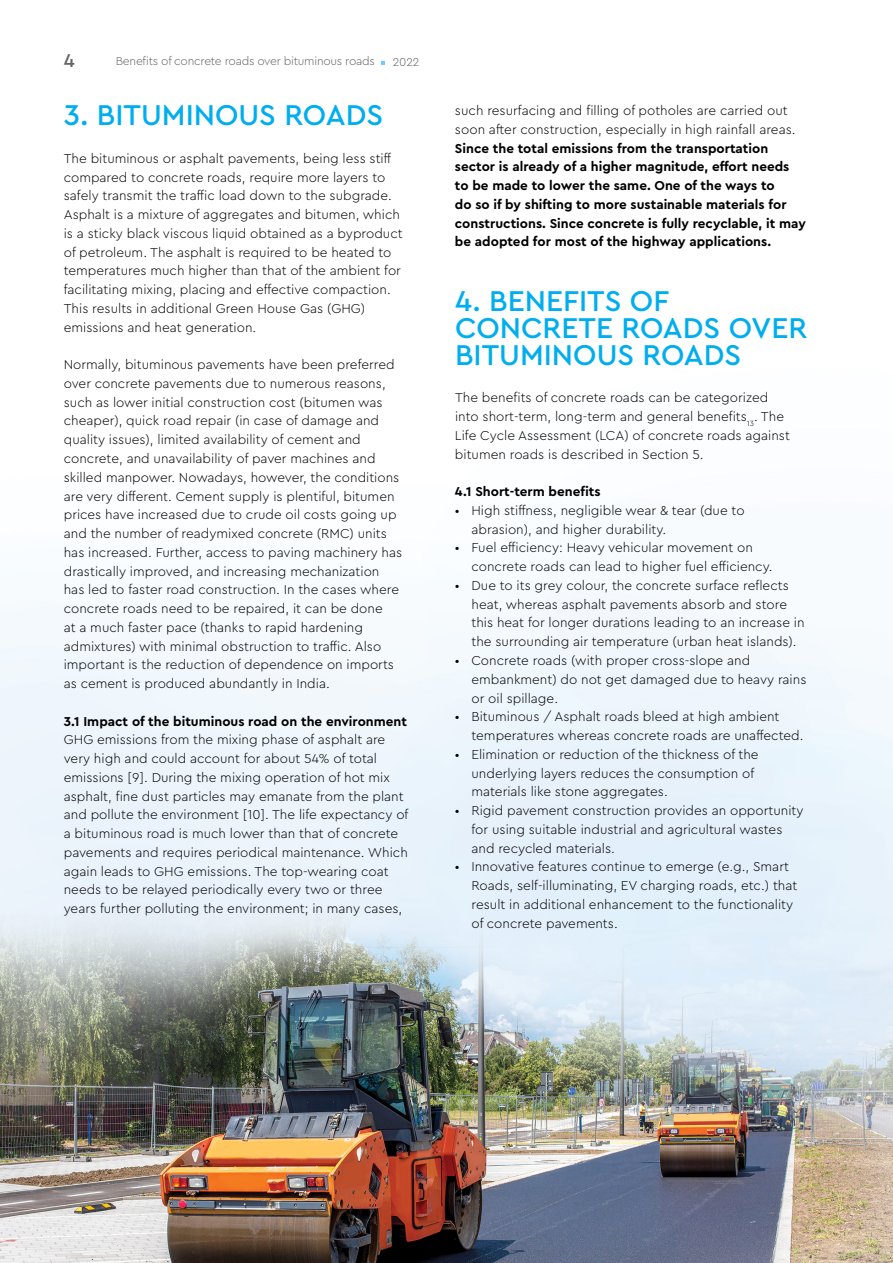
<style>
.page{position:relative;width:893px;height:1263px;background:#fff}
.page>*{position:absolute;margin:0;border:0;box-sizing:border-box;transform-origin:0 0}
.t1{font:500 30px/27px "Cera Pro";color:#00aeef}
.t2{font:500 19.5px "Cera Pro";color:#636466}
.t3{font:300 13.5px/18.8px "Cera Pro";color:#000}
.t4{font:700 13.5px/18.8px "Cera Pro";color:#000}
.t5{font:300 12px "Cera Pro";letter-spacing:-.02em;color:#636466}
</style>
<div class="page">
<img style="left:0;top:61px;width:893px;height:1202px">
<h2 class="t2" style="left:64px;top:47px;width:12px">6</h2>
<p class="t5" style="left:101px;top:53px;width:181px">Benefits of concrete roads against</p>
<h1 class="t1" style="left:64px;top:101px;width:321px">3. BITUMINOUS ROADS</h1>
<p class="t3" style="left:64px;top:148px;width:340px">The bituminous or asphalt pavements, being less stiff compared to concrete roads, require more layers to safely transmit the traffic load down to the subgrade.<br>Asphalt is a mixture of aggregates and bitumen, which is a sticky black viscous liquid obtained as a byproduct of petroleum. The asphalt is required to be heated to temperatures much higher than that of the ambient for facilitating mixing, placing and effective compaction.<br>This results in additional Green House Gas (GHG) emissions and heat generation.</p>
<p class="t3" style="left:64px;top:355px;width:340px">Normally, bituminous pavements have been preferred over concrete pavements due to numerous reasons, such as lower initial construction cost (bitumen was cheaper), quick road repair (in case of damage and quality issues), limited availability of cement and concrete, and unavailability of paver machines and skilled manpower. Nowadays, however, the conditions are very different. Cement supply is plentiful, bitumen prices have increased due to crude oil costs going up and the number of readymixed concrete (RMC) units has increased. Further, access to paving machinery has drastically improved, and increasing mechanization has led to faster road construction. In the cases where concrete roads need to be repaired, it can be done<br>at a much faster pace (thanks to rapid hardening admixtures) with minimal obstruction to traffic. Also important is the reduction of dependence on imports as cement is produced abundantly in India.</p>
<p class="t4" style="left:64px;top:711px;width:345px">3.1 Impact of the bituminous road on the environment</p>
<p class="t3" style="left:64px;top:730px;width:346px">GHG emissions from the mixing phase of asphalt are very high and could account for about 54% of total emissions [9]. During the mixing operation of hot mix asphalt, fine dust particles may emanate from the plant and pollute the environment [10]. The life expectancy of a bituminous road is much lower than that of concrete pavements and requires periodical maintenance. Which again leads to GHG emissions. The top-wearing coat needs to be relayed periodically every two or three years further polluting the environment; in many cases,</p>
<h2 class="t2" style="left:64px;top:47px;width:12px">4</h2>
<p class="t5" style="left:116px;top:53px;width:261px">Benefits of concrete roads over bituminous roads</p>
<p class="t5" style="left:393px;top:54px;width:28px">2022</p>
<p class="t3" style="left:455px;top:101px;width:342px">such resurfacing and filling of potholes are carried out soon after construction, especially in high rainfall areas.</p>
<p class="t4" style="left:455px;top:138px;width:353px">Since the total emissions from the transportation sector is already of a higher magnitude, effort needs to be made to lower the same. One of the ways to<br>do so if by shifting to more sustainable materials for constructions. Since concrete is fully recyclable, it may be adopted for most of the highway applications.</p>
<h1 class="t1" style="left:455px;top:286px;width:354px">4. BENEFITS OF<br>CONCRETE ROADS OVER<br>BITUMINOUS ROADS</h1>
<p class="t3" style="left:455px;top:388px;width:336px">The benefits of concrete roads can be categorized into short-term, long-term and general benefits<sub>13</sub>. The Life Cycle Assessment (LCA) of concrete roads against bitumen roads is described in Section 5.</p>
<p class="t4" style="left:455px;top:482px;width:147px">4.1 Short-term benefits</p>
<p class="t3" style="left:471px;top:500px;width:275px;text-indent:-16px">• High stiffness, negligible wear &amp; tear (due to abrasion), and higher durability.</p>
<p class="t3" style="left:471px;top:538px;width:303px;text-indent:-16px">• Fuel efficiency: Heavy vehicular movement on concrete roads can lead to higher fuel efficiency.</p>
<p class="t3" style="left:471px;top:575px;width:335px;text-indent:-16px">• Due to its grey colour, the concrete surface reflects heat, whereas asphalt pavements absorb and store this heat for longer durations leading to an increase in the surrounding air temperature (urban heat islands).</p>
<p class="t3" style="left:471px;top:650px;width:336px;text-indent:-16px">• Concrete roads (with proper cross-slope and embankment) do not get damaged due to heavy rains or oil spillage.</p>
<p class="t3" style="left:471px;top:707px;width:334px;text-indent:-16px">• Bituminous / Asphalt roads bleed at high ambient temperatures whereas concrete roads are unaffected.</p>
<p class="t3" style="left:471px;top:744px;width:289px;text-indent:-16px">• Elimination or reduction of the thickness of the underlying layers reduces the consumption of materials like stone aggregates.</p>
<p class="t3" style="left:471px;top:800px;width:334px;text-indent:-16px">• Rigid pavement construction provides an opportunity for using suitable industrial and agricultural wastes and recycled materials.</p>
<p class="t3" style="left:471px;top:857px;width:327px;text-indent:-16px">• Innovative features continue to emerge (e.g., Smart Roads, self-illuminating, EV charging roads, etc.) that result in additional enhancement to the functionality of concrete pavements.</p>
</div>
